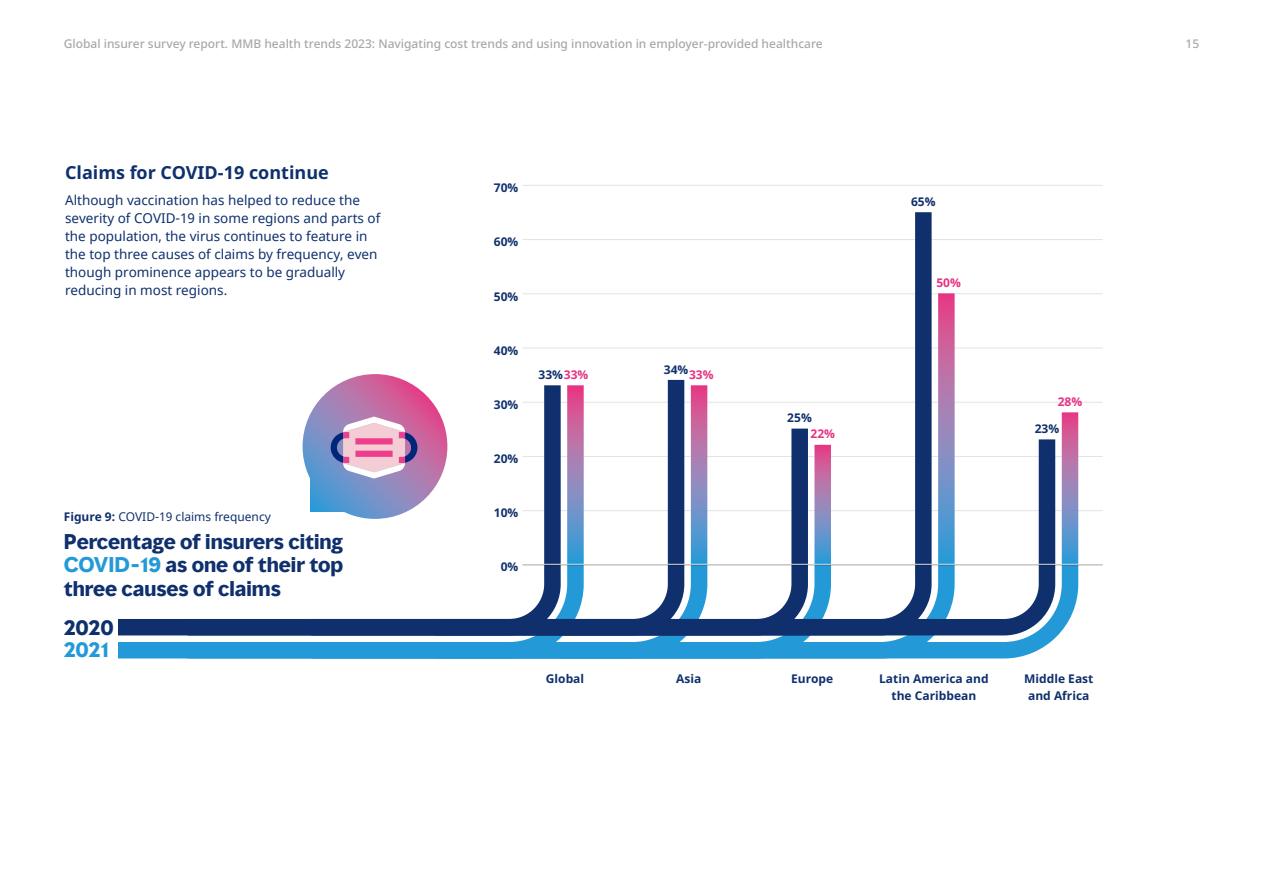
<style>
.page{position:relative;width:1263px;height:893px;background:#fff}
.page>*{position:absolute;margin:0;border:0;box-sizing:border-box;transform-origin:0 0}
.t1{font:700 19.5px/23.4px "MMC Display";color:#0f306d;text-align:justify}
.t2{font:700 19.5px "MMC Display";color:#239ad7}
.t3{font:700 18px "Noto Sans";color:#0f306d}
.t4{font:13.5px/18px "Noto Sans";color:#0f306d}
.t5{font:500 12px "Noto Sans";color:#a8a8a7}
.t6{font:700 12px/17.2px "Noto Sans";color:#0f306d;text-align:center}
.t7{font:12px "Noto Sans";color:#0f306d}
.t8{font:700 12px "Noto Sans";color:#e83182}
.s1{font-weight:700}
.s2{color:#239ad7}
.s3{color:#e83182}
</style>
<div class="page">
<svg style="left:118px;top:644px;width:53px;height:15px"></svg>
<svg style="left:118px;top:619px;width:53px;height:25px"></svg>
<div style="left:171px;top:644px;width:124px;height:15px;background:#239ad7"></div>
<svg style="left:171px;top:618px;width:124px;height:26px"></svg>
<div style="left:295px;top:644px;width:123px;height:15px;background:#239ad7"></div>
<svg style="left:295px;top:618px;width:123px;height:26px"></svg>
<div style="left:418px;top:644px;width:124px;height:15px;background:#239ad7"></div>
<svg style="left:418px;top:564px;width:124px;height:80px"></svg>
<svg style="left:542px;top:548px;width:544px;height:111px"></svg>
<svg style="left:542px;top:548px;width:521px;height:96px"></svg>
<hr style="left:523px;top:564px;width:579px;height:1px;background:#a8a8a7">
<hr style="left:523px;top:510px;width:579px;height:1px;background:#e3e3e3">
<hr style="left:523px;top:456px;width:579px;height:1px;background:#e3e3e3">
<hr style="left:523px;top:402px;width:579px;height:1px;background:#e3e3e3">
<hr style="left:523px;top:293px;width:579px;height:1px;background:#e3e3e3">
<hr style="left:523px;top:348px;width:579px;height:1px;background:#e3e3e3">
<hr style="left:523px;top:239px;width:579px;height:1px;background:#e3e3e3">
<hr style="left:523px;top:185px;width:579px;height:1px;background:#e3e3e3">
<div style="left:544px;top:385px;width:17px;height:179px;background:#0f306d"></div>
<div style="left:668px;top:380px;width:16px;height:184px;background:#0f306d"></div>
<div style="left:1039px;top:439px;width:16px;height:125px;background:#0f306d"></div>
<div style="left:791px;top:429px;width:17px;height:135px;background:#0f306d"></div>
<div style="left:915px;top:212px;width:17px;height:352px;background:#0f306d"></div>
<svg style="left:567px;top:385px;width:17px;height:179px;background:#9880b7"></svg>
<svg style="left:691px;top:385px;width:16px;height:179px;background:#947db6"></svg>
<svg style="left:1062px;top:412px;width:16px;height:152px;background:#947db6"></svg>
<svg style="left:814px;top:445px;width:17px;height:119px;background:#9781b8"></svg>
<svg style="left:938px;top:293px;width:17px;height:271px;background:#9781b8"></svg>
<svg style="left:310px;top:479px;width:31px;height:32px"></svg>
<svg style="left:303px;top:374px;width:144px;height:145px;background:#9e7bb3"></svg>
<svg style="left:329px;top:417px;width:88px;height:61px;background:#c59ec1"></svg>
<p class="t5" style="left:64px;top:35px;width:760px">Global insurer survey report. MMB health trends 2023: Navigating cost trends and using innovation in employer-provided healthcare</p>
<p class="t5" style="left:1185px;top:35px;width:15px">15</p>
<h2 class="t3" style="left:65px;top:159px;width:265px">Claims for COVID-19 continue</h2>
<p class="t4" style="left:65px;top:192px;width:317px">Although vaccination has helped to reduce the severity of COVID-19 in some regions and parts of the population, the virus continues to feature in the top three causes of claims by frequency, even though prominence appears to be gradually reducing in most regions.</p>
<p class="t7" style="left:64px;top:508px;width:209px"><span class="s1">Figure 9:</span> COVID-19 claims frequency</p>
<h1 class="t1" style="left:64px;top:530px;width:281px">Percentage of insurers citing <span class="s2">COVID-19</span> as one of their top three causes of claims</h1>
<h1 class="t1" style="left:64px;top:616px;width:52px">2020</h1>
<h1 class="t2" style="left:64px;top:637px;width:46px">2021</h1>
<p class="t6" style="left:494px;top:179px;width:26px">70%</p>
<p class="t6" style="left:494px;top:234px;width:26px">60%</p>
<p class="t6" style="left:494px;top:288px;width:26px">50%</p>
<p class="t6" style="left:494px;top:342px;width:26px">40%</p>
<p class="t6" style="left:494px;top:396px;width:26px">30%</p>
<p class="t6" style="left:494px;top:450px;width:26px">20%</p>
<p class="t6" style="left:494px;top:504px;width:26px">10%</p>
<p class="t6" style="left:501px;top:559px;width:19px">0%</p>
<p class="t6" style="left:538px;top:366px;width:51px">33%<span class="s3">33%</span></p>
<p class="t6" style="left:664px;top:361px;width:26px">34%</p>
<p class="t8" style="left:689px;top:366px;width:26px">33%</p>
<p class="t6" style="left:787px;top:409px;width:26px">25%</p>
<p class="t8" style="left:810px;top:426px;width:26px">22%</p>
<p class="t6" style="left:911px;top:193px;width:26px">65%</p>
<p class="t8" style="left:936px;top:274px;width:26px">50%</p>
<p class="t8" style="left:1058px;top:393px;width:26px">28%</p>
<p class="t6" style="left:1035px;top:420px;width:26px">23%</p>
<p class="t6" style="left:546px;top:670px;width:40px">Global</p>
<p class="t6" style="left:676px;top:670px;width:27px">Asia</p>
<p class="t6" style="left:791px;top:670px;width:43px">Europe</p>
<p class="t6" style="left:879px;top:670px;width:111px">Latin America and the Caribbean</p>
<p class="t6" style="left:1024px;top:670px;width:71px">Middle East and Africa</p>
</div>
